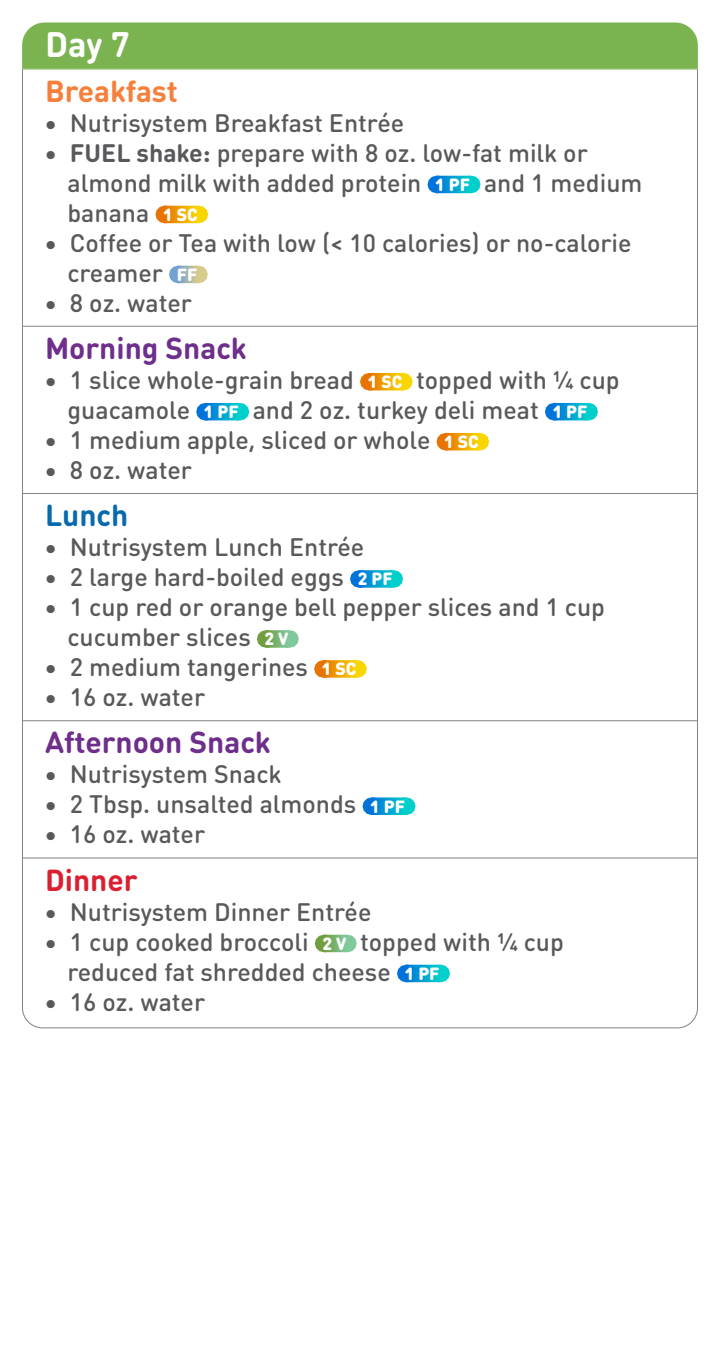
<style>
.page{position:relative;width:720px;height:1350px;background:#fff}
.page>*{position:absolute;margin:0;border:0;box-sizing:border-box;transform-origin:0 0}
.t1{font:700 35px "DIN Round OT";color:#fff}
.t2{font:700 30px "DIN Round OT";color:#6e2e8b}
.t3{font:700 30px "DIN Round OT";color:#f57f3b}
.t4{font:700 30px "DIN Round OT";color:#da1f31}
.t5{font:700 30px "DIN Round OT";color:#066aad}
.t6{font:500 25px/30px "DIN Round OT";color:#58595b}
.s1{font-weight:700}
.s2{font-weight:900;font-size:17.5px;color:#fff}
</style>
<div class="page">
<div style="left:22px;top:22px;width:676px;height:47px;background:#7bb350"></div>
<hr style="left:22px;top:69px;width:1px;height:40px;background:#808285">
<hr style="left:697px;top:69px;width:1px;height:40px;background:#808285">
<hr style="left:22px;top:69px;width:676px;height:1px;background:#7bb350">
<hr style="left:22px;top:102px;width:1px;height:227px;background:#808285">
<hr style="left:697px;top:102px;width:1px;height:227px;background:#808285">
<svg style="left:437px;top:176px;width:16px;height:17px"></svg>
<svg style="left:436px;top:176px;width:1px;height:17px"></svg>
<svg style="left:453px;top:176px;width:17px;height:17px"></svg>
<svg style="left:165px;top:206px;width:16px;height:17px"></svg>
<svg style="left:164px;top:206px;width:1px;height:17px"></svg>
<svg style="left:181px;top:206px;width:17px;height:17px"></svg>
<svg style="left:179px;top:266px;width:8px;height:17px"></svg>
<svg style="left:178px;top:266px;width:1px;height:17px"></svg>
<svg style="left:187px;top:266px;width:11px;height:17px"></svg>
<hr style="left:22px;top:323px;width:1px;height:43px;background:#808285">
<hr style="left:697px;top:323px;width:1px;height:43px;background:#808285">
<hr style="left:22px;top:326px;width:676px;height:1px;background:#808285">
<hr style="left:22px;top:359px;width:1px;height:137px;background:#808285">
<hr style="left:697px;top:359px;width:1px;height:137px;background:#808285">
<svg style="left:370px;top:373px;width:15px;height:17px"></svg>
<svg style="left:369px;top:373px;width:1px;height:17px"></svg>
<svg style="left:385px;top:373px;width:17px;height:17px"></svg>
<svg style="left:206px;top:403px;width:15px;height:17px"></svg>
<svg style="left:205px;top:403px;width:1px;height:17px"></svg>
<svg style="left:221px;top:403px;width:18px;height:17px"></svg>
<svg style="left:555px;top:403px;width:15px;height:17px"></svg>
<svg style="left:554px;top:403px;width:1px;height:17px"></svg>
<svg style="left:570px;top:403px;width:18px;height:17px"></svg>
<svg style="left:446px;top:433px;width:16px;height:17px"></svg>
<svg style="left:445px;top:433px;width:1px;height:17px"></svg>
<svg style="left:462px;top:433px;width:17px;height:17px"></svg>
<hr style="left:22px;top:490px;width:1px;height:43px;background:#808285">
<hr style="left:697px;top:490px;width:1px;height:43px;background:#808285">
<hr style="left:22px;top:493px;width:676px;height:1px;background:#808285">
<hr style="left:22px;top:526px;width:1px;height:197px;background:#808285">
<hr style="left:697px;top:526px;width:1px;height:197px;background:#808285">
<svg style="left:360px;top:570px;width:15px;height:18px"></svg>
<svg style="left:359px;top:570px;width:1px;height:18px"></svg>
<svg style="left:375px;top:570px;width:18px;height:18px"></svg>
<svg style="left:267px;top:630px;width:10px;height:18px"></svg>
<svg style="left:266px;top:630px;width:1px;height:18px"></svg>
<svg style="left:277px;top:630px;width:12px;height:18px"></svg>
<svg style="left:324px;top:660px;width:15px;height:18px"></svg>
<svg style="left:323px;top:660px;width:1px;height:18px"></svg>
<svg style="left:339px;top:660px;width:18px;height:18px"></svg>
<hr style="left:22px;top:717px;width:1px;height:44px;background:#808285">
<hr style="left:697px;top:717px;width:1px;height:44px;background:#808285">
<hr style="left:22px;top:720px;width:676px;height:1px;background:#808285">
<hr style="left:22px;top:753px;width:1px;height:108px;background:#808285">
<hr style="left:697px;top:753px;width:1px;height:108px;background:#808285">
<svg style="left:372px;top:797px;width:16px;height:18px"></svg>
<svg style="left:371px;top:797px;width:1px;height:18px"></svg>
<svg style="left:388px;top:797px;width:17px;height:18px"></svg>
<hr style="left:22px;top:855px;width:1px;height:43px;background:#808285">
<hr style="left:697px;top:855px;width:1px;height:43px;background:#808285">
<hr style="left:22px;top:858px;width:676px;height:1px;background:#808285">
<hr style="left:22px;top:891px;width:1px;height:107px;background:#808285">
<hr style="left:697px;top:891px;width:1px;height:107px;background:#808285">
<svg style="left:325px;top:935px;width:10px;height:17px"></svg>
<svg style="left:324px;top:935px;width:1px;height:17px"></svg>
<svg style="left:335px;top:935px;width:11px;height:17px"></svg>
<svg style="left:22px;top:965px;width:676px;height:63px"></svg>
<h1 class="t1" style="left:45px;top:21px;width:86px">Day 7</h1>
<p class="t3" style="left:45px;top:71px;width:134px">Breakfast</p>
<p class="t6" style="left:44px;top:107px;width:362px">• Nutrisystem Breakfast Entrée</p>
<p class="t6" style="left:67px;top:137px;width:576px;text-indent:-23px">• <span class="s1">FUEL shake:</span> prepare with 8 oz. low-fat milk or almond milk with added protein <span class="s2">1 PF</span> and 1 medium banana <span class="s2">1 SC</span></p>
<p class="t6" style="left:67px;top:227px;width:566px;text-indent:-23px">• Coffee or Tea with low (&lt; 10 calories) or no-calorie creamer <span class="s2">FF</span></p>
<p class="t6" style="left:44px;top:287px;width:149px">• 8 oz. water</p>
<p class="t2" style="left:45px;top:329px;width:203px">Morning Snack</p>
<p class="t6" style="left:44px;top:365px;width:577px;text-align:center">• 1 slice whole-grain bread <span class="s2">1 SC</span> topped with ¼ cup guacamole <span class="s2">1 PF</span> and 2 oz. turkey deli meat <span class="s2">1 PF</span></p>
<p class="t6" style="left:44px;top:425px;width:436px">• 1 medium apple, sliced or whole <span class="s2">1 SC</span></p>
<p class="t6" style="left:44px;top:455px;width:149px">• 8 oz. water</p>
<p class="t5" style="left:45px;top:496px;width:85px">Lunch</p>
<p class="t6" style="left:44px;top:532px;width:322px">• Nutrisystem Lunch Entrée</p>
<p class="t6" style="left:44px;top:562px;width:350px">• 2 large hard-boiled eggs <span class="s2">2 PF</span></p>
<p class="t6" style="left:68px;top:592px;width:539px;text-indent:-23px">• 1 cup red or orange bell pepper slices and 1 cup cucumber slices <span class="s2">2 V</span></p>
<p class="t6" style="left:44px;top:652px;width:314px">• 2 medium tangerines <span class="s2">1 SC</span></p>
<p class="t6" style="left:44px;top:682px;width:162px">• 16 oz. water</p>
<p class="t2" style="left:45px;top:723px;width:227px">Afternoon Snack</p>
<p class="t6" style="left:44px;top:759px;width:239px">• Nutrisystem Snack</p>
<p class="t6" style="left:44px;top:789px;width:363px">• 2 Tbsp. unsalted almonds <span class="s2">1 PF</span></p>
<p class="t6" style="left:44px;top:819px;width:162px">• 16 oz. water</p>
<p class="t4" style="left:45px;top:860px;width:94px">Dinner</p>
<p class="t6" style="left:44px;top:896px;width:329px">• Nutrisystem Dinner Entrée</p>
<p class="t6" style="left:68px;top:926px;width:498px;text-indent:-23px">• 1 cup cooked broccoli <span class="s2">2 V</span> topped with ¼ cup reduced fat shredded cheese <span class="s2">1 PF</span></p>
<p class="t6" style="left:44px;top:986px;width:162px">• 16 oz. water</p>
</div>
